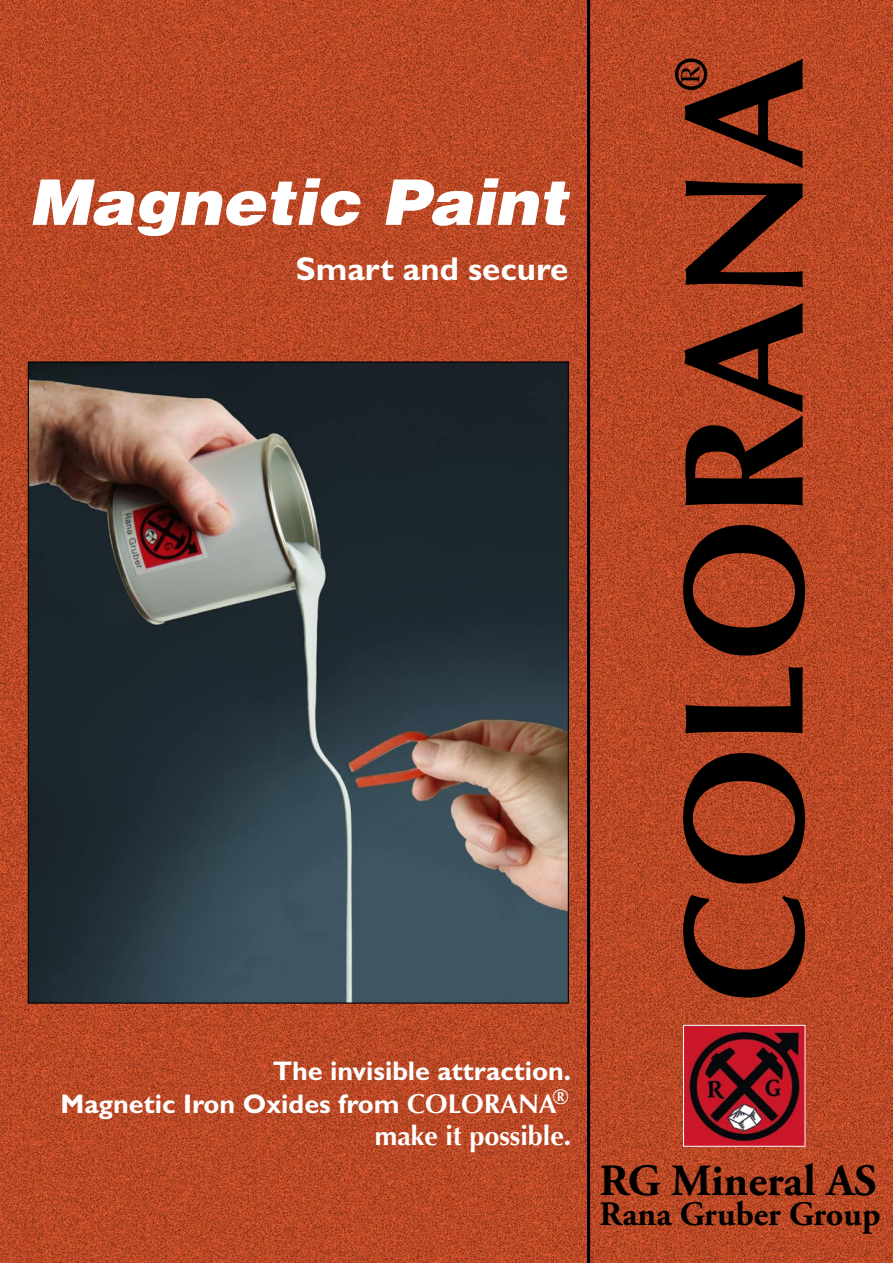
<style>
.page{position:relative;width:893px;height:1263px;background:#fff}
.page>*{position:absolute;margin:0;border:0;box-sizing:border-box;transform-origin:0 0}
.t1{font:700 171px "Optima";color:#000}
.t2{font:300 69px "Gill Sans";color:#000}
.t3{font:italic 900 63px "Helvetica";color:#fff;scale:1.04 1}
.t4{font:700 44.55px "Adobe Garamond Pro";color:#000}
.t5{font:700 34.2px "Adobe Garamond Pro";color:#000}
.t6{font:700 33px "Gill Sans";color:#fff}
.t7{font:700 27px/32.4px "Gill Sans";color:#fff;text-align:right}
.t8{font:700 27px "Optima";color:#fff}
.t9{font:27px "Times";color:#000}
.s1{font-family:"Optima"}
.s2{font-family:"Gill Sans"}
</style>
<div class="page">
<img style="left:0;top:0;width:893px;height:1263px">
<img style="left:30px;top:363px;width:537px;height:639px">
<hr style="left:587px;top:0;width:3px;height:1263px;background:#000">
<img style="left:685px;top:1027px;width:118px;height:118px">
<div style="left:683px;top:1025px;width:122px;height:122px;border:1px solid #fff"></div>
<h3 class="t3" style="left:29px;top:161px;width:519px">Magnetic Paint</h3>
<p class="t6" style="left:296px;top:249px;width:274px">Smart and secure</p>
<p class="t7" style="left:61px;top:1055px;width:512px">The invisible attraction.<br>Magnetic Iron Oxides from <span class="s1">COLORANA</span><sup>®</sup></p>
<p class="t8" style="left:375px;top:1120px;width:198px">make it possible<span class="s2">.</span></p>
<h2 class="t2" style="left:645px;top:93px;width:39px;rotate:-90deg">o</h2>
<h1 class="t1" style="left:645px;top:1003px;width:948px;rotate:-90deg">COLORANA</h1>
<p class="t9" style="left:665px;top:83px;width:20px;rotate:-90deg">R</p>
<h3 class="t4" style="left:600px;top:1155px;width:279px">RG Mineral AS</h3>
<p class="t5" style="left:600px;top:1194px;width:283px">Rana Gruber Group</p>
</div>
